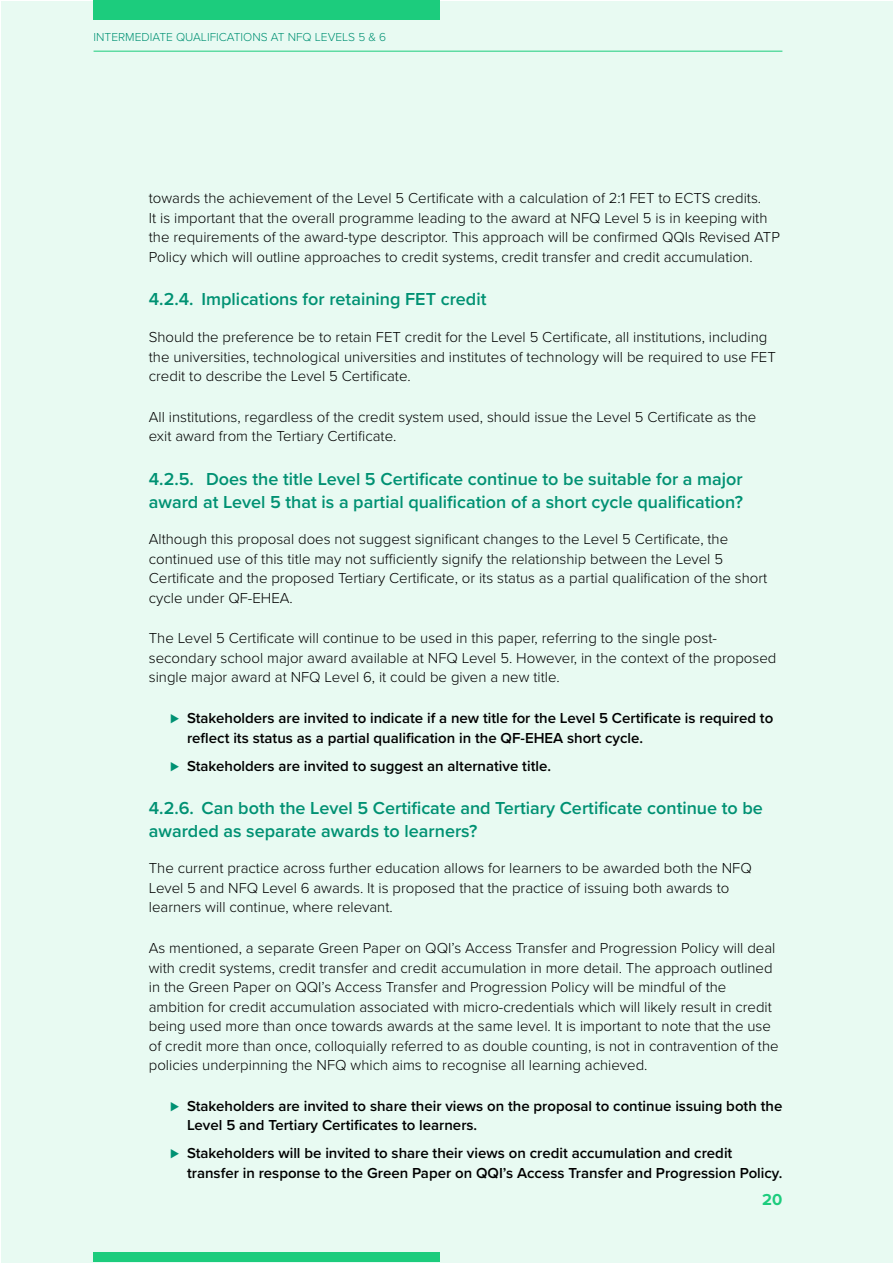
<style>
.page{position:relative;width:893px;height:1263px;background:#fff}
.page>*{position:absolute;margin:0;border:0;box-sizing:border-box;transform-origin:0 0}
.t1{font:600 18px/22.5px "Proxima Nova";color:#009173}
.t2{font:700 16.5px "Proxima Nova";color:#1ccc7d}
.t3{font:300 15px/19.5px "Proxima Nova";color:#000}
.t4{font:600 15px/19.5px "Proxima Nova";color:#000}
.t5{font:300 12px "Proxima Nova";color:#009173}
.s1{color:#009173}
</style>
<div class="page">
<div style="left:2px;top:2px;width:891px;height:1261px;background:#e8faf2"></div>
<div style="left:94px;top:0;width:346px;height:19px;background:#1ccc7d"></div>
<div style="left:94px;top:1252px;width:346px;height:10px;background:#1ccc7d"></div>
<hr style="left:94px;top:51px;width:688px;height:1px;background:#1ccc7d">
<p class="t5" style="left:94px;top:28px;width:294px">INTERMEDIATE QUALIFICATIONS AT NFQ LEVELS 5 &amp; 6</p>
<p class="t3" style="left:149px;top:188px;width:633px">towards the achievement of the Level 5 Certificate with a calculation of 2:1 FET to ECTS credits.<br>It is important that the overall programme leading to the award at NFQ Level 5 is in keeping with the requirements of the award-type descriptor. This approach will be confirmed QQIs Revised ATP Policy which will outline approaches to credit systems, credit transfer and credit accumulation.</p>
<p class="t1" style="left:149px;top:288px;width:339px">4.2.4. Implications for retaining FET credit</p>
<p class="t3" style="left:149px;top:326px;width:629px">Should the preference be to retain FET credit for the Level 5 Certificate, all institutions, including the universities, technological universities and institutes of technology will be required to use FET credit to describe the Level 5 Certificate.</p>
<p class="t3" style="left:149px;top:406px;width:609px">All institutions, regardless of the credit system used, should issue the Level 5 Certificate as the exit award from the Tertiary Certificate.</p>
<p class="t1" style="left:149px;top:467px;width:596px">4.2.5. Does the title Level 5 Certificate continue to be suitable for a major award at Level 5 that is a partial qualification of a short cycle qualification?</p>
<p class="t3" style="left:149px;top:528px;width:620px">Although this proposal does not suggest significant changes to the Level 5 Certificate, the continued use of this title may not sufficiently signify the relationship between the Level 5<br>Certificate and the proposed Tertiary Certificate, or its status as a partial qualification of the short cycle under QF-EHEA.</p>
<p class="t3" style="left:149px;top:628px;width:629px">The Level 5 Certificate will continue to be used in this paper, referring to the single post&shy;secondary school major award available at NFQ Level 5. However, in the context of the proposed single major award at NFQ Level 6, it could be given a new title.</p>
<p class="t4" style="left:187px;top:708px;width:588px;text-indent:-17px"><span class="s1">⊲</span> Stakeholders are invited to indicate if a new title for the Level 5 Certificate is required to reflect its status as a partial qualification in the QF-EHEA short cycle.</p>
<p class="t4" style="left:170px;top:755px;width:382px"><span class="s1">⊲</span> Stakeholders are invited to suggest an alternative title.</p>
<p class="t1" style="left:149px;top:797px;width:616px">4.2.6. Can both the Level 5 Certificate and Tertiary Certificate continue to be awarded as separate awards to learners?</p>
<p class="t3" style="left:149px;top:858px;width:605px">The current practice across further education allows for learners to be awarded both the NFQ<br>Level 5 and NFQ Level 6 awards. It is proposed that the practice of issuing both awards to learners will continue, where relevant.</p>
<p class="t3" style="left:149px;top:937px;width:631px">As mentioned, a separate Green Paper on QQI’s Access Transfer and Progression Policy will deal with credit systems, credit transfer and credit accumulation in more detail. The approach outlined in the Green Paper on QQI’s Access Transfer and Progression Policy will be mindful of the ambition for credit accumulation associated with micro-credentials which will likely result in credit being used more than once towards awards at the same level. It is important to note that the use of credit more than once, colloquially referred to as double counting, is not in contravention of the policies underpinning the NFQ which aims to recognise all learning achieved.</p>
<p class="t4" style="left:187px;top:1096px;width:597px;text-indent:-17px"><span class="s1">⊲</span> Stakeholders are invited to share their views on the proposal to continue issuing both the<br>Level 5 and Tertiary Certificates to learners.</p>
<p class="t4" style="left:187px;top:1143px;width:597px;text-indent:-17px"><span class="s1">⊲</span> Stakeholders will be invited to share their views on credit accumulation and credit transfer in response to the Green Paper on QQI’s Access Transfer and Progression Policy.</p>
<p class="t2" style="left:762px;top:1189px;width:22px">20</p>
</div>
